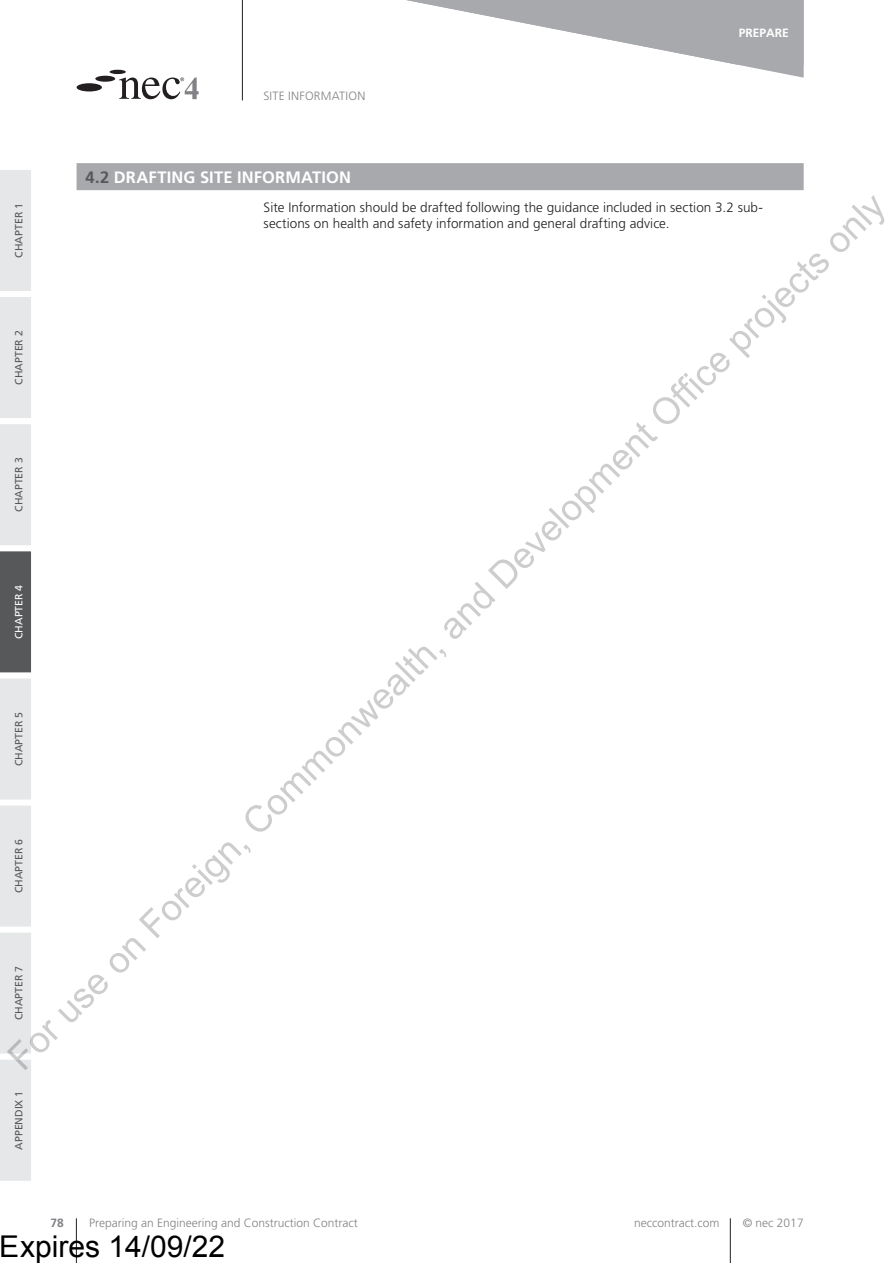
<style>
.page{position:relative;width:893px;height:1263px;background:#fff}
.page>*{position:absolute;margin:0;border:0;box-sizing:border-box;transform-origin:0 0}
.t1{font:36.9px "Arial";color:rgb(0 0 0/.2)}
.t2{font:30px "Arial";color:#000}
.B_Heading{font:16.5px "Frutiger Bold 2";letter-spacing:.01em;color:#fff}
.Body_Text_left_inden{font:13.5px/16.5px "Frutiger Light 2";letter-spacing:.005em;color:#231f20}
.t3{font:12px "Frutiger Light 2";color:#808285}
.t4{font:12px "Frutiger Bold 2";color:#fff}
.t5{font:12px "Frutiger Bold 2";color:#808285}
.t6{font:10.5px "Frutiger";color:#57585a}
.t7{font:10.5px "Frutiger";color:#fff}
.s1{color:#57585a}
</style>
<div class="page">
<hr style="left:76px;top:1218px;width:1px;height:45px;background:#231f20">
<hr style="left:730px;top:1218px;width:1px;height:45px;background:#231f20">
<hr style="left:242px;top:0;width:1px;height:100px;background:#231f20">
<div style="left:77px;top:83px;width:25px;height:8px;background:#231f20;border-radius:50%"></div>
<div style="left:95px;top:76px;width:20px;height:6px;background:#231f20;border-radius:50%"></div>
<svg style="left:110px;top:70px;width:16px;height:4px"></svg>
<svg style="left:119px;top:77px;width:80px;height:22px"></svg>
<svg style="left:0;top:170px;width:31px;height:1011px"></svg>
<svg style="left:406px;top:0;width:398px;height:78px"></svg>
<div style="left:77px;top:163px;width:727px;height:27px;background:#a8a9ad"></div>
<p class="t3" style="left:263px;top:89px;width:36px">Site Information</p>
<p class="t4" style="left:739px;top:26px;width:52px">PREPARE</p>
<p class="B_Heading" style="left:86px;top:167px;width:267px"><span class="s1">4.2</span> DRAFTING SITE INFORMATION</p>
<p class="Body_Text_left_inden" style="left:264px;top:199px;width:501px">Site Information should be drafted following the guidance included in section 3.2 sub&shy;sections on health and safety information and general drafting advice.</p>
<h1 class="t1" style="left:-3px;top:1046px;width:1223px;rotate:-45deg">For use on Foreign, Commonwealth, and Development Office projects only</h1>
<p class="t6" style="left:13px;top:258px;width:56px;rotate:-90deg">CHAPTER 1</p>
<p class="t6" style="left:13px;top:385px;width:56px;rotate:-90deg">CHAPTER 2</p>
<p class="t6" style="left:13px;top:512px;width:56px;rotate:-90deg">CHAPTER 3</p>
<p class="t7" style="left:13px;top:639px;width:56px;rotate:-90deg">CHAPTER 4</p>
<p class="t6" style="left:13px;top:766px;width:56px;rotate:-90deg">CHAPTER 5</p>
<p class="t6" style="left:13px;top:893px;width:56px;rotate:-90deg">CHAPTER 6</p>
<p class="t6" style="left:13px;top:1020px;width:56px;rotate:-90deg">CHAPTER 7</p>
<p class="t6" style="left:13px;top:1150px;width:60px;rotate:-90deg">APPENDIX 1</p>
<p class="t5" style="left:50px;top:1216px;width:15px">78</p>
<p class="t3" style="left:89px;top:1216px;width:270px">Preparing an Engineering and Construction Contract</p>
<p class="t3" style="left:634px;top:1216px;width:87px">neccontract.com</p>
<p class="t3" style="left:743px;top:1216px;width:62px">© nec 2017</p>
<h2 class="t2" style="left:0;top:1226px;width:227px">Expires 14/09/22</h2>
</div>
